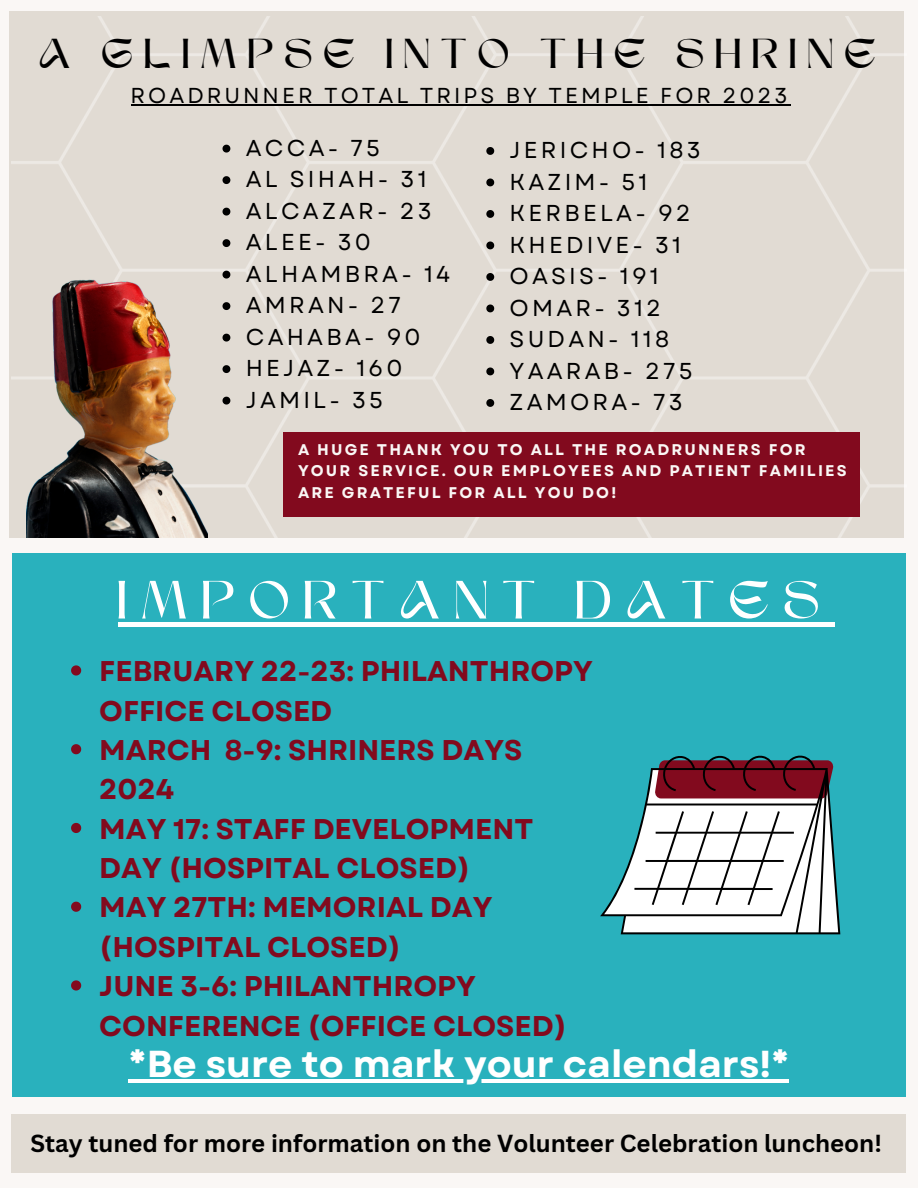
<style>
.page{position:relative;width:918px;height:1188px;background:#faf7f5}
.page>*{position:absolute;margin:0;border:0;box-sizing:border-box;transform-origin:0 0}
.t1{font:53.85px "SEGO";letter-spacing:.225em;color:#fff}
.t2{font:41.85px "SEGO";letter-spacing:.225em;color:#000}
.t3{font:700 37.5px "Garet";color:#fff}
.t4{font:700 28.5px/39.3px "Garet";color:#820a1e}
.t5{font:700 24px "Canva Sans";color:#000}
.t6{font:22.95px "Garet";letter-spacing:.14em;color:#000}
.t7{font:21.6px "Garet";letter-spacing:.14em;color:#000}
.t8{font:700 15.45px/21.3px "Garet";letter-spacing:.14em;color:#faf7f5}
</style>
<div class="page">
<div style="left:12px;top:17px;width:892px;height:520px;background:#e1dbd3"></div>
<img style="left:26px;top:254px;width:181px;height:283px">
<div style="left:283px;top:432px;width:577px;height:85px;background:#820a1e"></div>
<div style="left:12px;top:1114px;width:894px;height:59px;background:#e1dbd3"></div>
<div style="left:12px;top:553px;width:893px;height:543px;background:#29b1bd"></div>
<svg style="left:600px;top:755px;width:240px;height:179px"></svg>
<hr style="left:131px;top:104px;width:659px;height:1px;background:#000">
<svg style="left:223px;top:145px;width:7px;height:8px"></svg>
<svg style="left:223px;top:176px;width:7px;height:8px"></svg>
<svg style="left:223px;top:208px;width:7px;height:8px"></svg>
<svg style="left:223px;top:239px;width:7px;height:8px"></svg>
<svg style="left:223px;top:271px;width:7px;height:8px"></svg>
<svg style="left:223px;top:302px;width:7px;height:8px"></svg>
<svg style="left:223px;top:334px;width:7px;height:8px"></svg>
<svg style="left:223px;top:365px;width:7px;height:8px"></svg>
<svg style="left:223px;top:397px;width:7px;height:8px"></svg>
<svg style="left:486px;top:147px;width:8px;height:8px"></svg>
<svg style="left:486px;top:179px;width:8px;height:7px"></svg>
<svg style="left:486px;top:210px;width:8px;height:8px"></svg>
<svg style="left:486px;top:242px;width:8px;height:7px"></svg>
<svg style="left:486px;top:273px;width:8px;height:8px"></svg>
<svg style="left:486px;top:305px;width:8px;height:7px"></svg>
<svg style="left:486px;top:336px;width:8px;height:8px"></svg>
<svg style="left:486px;top:368px;width:8px;height:7px"></svg>
<svg style="left:486px;top:399px;width:8px;height:8px"></svg>
<hr style="left:119px;top:622px;width:716px;height:4px;background:#fff">
<svg style="left:71px;top:665px;width:10px;height:11px"></svg>
<svg style="left:71px;top:744px;width:10px;height:10px"></svg>
<svg style="left:71px;top:823px;width:10px;height:10px"></svg>
<svg style="left:71px;top:902px;width:10px;height:10px"></svg>
<svg style="left:71px;top:980px;width:10px;height:11px"></svg>
<hr style="left:129px;top:1080px;width:660px;height:3px;background:#fff">
<p class="t2" style="left:40px;top:37px;width:840px">A GLIMPSE INTO THE SHRINE</p>
<p class="t7" style="left:131px;top:80px;width:658px">ROADRUNNER TOTAL TRIPS BY TEMPLE FOR 2023</p>
<p class="t6" style="left:246px;top:131px;width:136px">ACCA- 75</p>
<h6 class="t6" style="left:246px;top:163px;width:182px">AL SIHAH- 31</h6>
<h6 class="t6" style="left:246px;top:194px;width:187px">ALCAZAR- 23</h6>
<h6 class="t6" style="left:246px;top:226px;width:127px">ALEE- 30</h6>
<h6 class="t6" style="left:246px;top:257px;width:206px">ALHAMBRA- 14</h6>
<h6 class="t6" style="left:246px;top:289px;width:157px">AMRAN- 27</h6>
<h6 class="t6" style="left:246px;top:320px;width:176px">CAHABA- 90</h6>
<h6 class="t6" style="left:246px;top:352px;width:158px">HEJAZ- 160</h6>
<h6 class="t6" style="left:246px;top:383px;width:139px">JAMIL- 35</h6>
<h6 class="t6" style="left:510px;top:134px;width:193px">JERICHO- 183</h6>
<h6 class="t6" style="left:510px;top:165px;width:139px">KAZIM- 51</h6>
<h6 class="t6" style="left:510px;top:197px;width:182px">KERBELA- 92</h6>
<h6 class="t6" style="left:510px;top:228px;width:173px">KHEDIVE- 31</h6>
<h6 class="t6" style="left:510px;top:260px;width:151px">OASIS- 191</h6>
<h6 class="t6" style="left:510px;top:291px;width:153px">OMAR- 312</h6>
<h6 class="t6" style="left:510px;top:323px;width:161px">SUDAN- 118</h6>
<h6 class="t6" style="left:510px;top:354px;width:184px">YAARAB- 275</h6>
<h6 class="t6" style="left:510px;top:386px;width:175px">ZAMORA- 73</h6>
<h6 class="t8" style="left:298px;top:439px;width:550px">A HUGE THANK YOU TO ALL THE ROADRUNNERS FOR<br>YOUR SERVICE. OUR EMPLOYEES AND PATIENT FAMILIES<br>ARE GRATEFUL FOR ALL YOU DO!</h6>
<p class="t1" style="left:119px;top:578px;width:706px">IMPORTANT DATES</p>
<h4 class="t4" style="left:99px;top:652px;width:495px">FEBRUARY 22-23: PHILANTHROPY<br>OFFICE CLOSED</h4>
<h4 class="t4" style="left:99px;top:730px;width:425px">MARCH 8-9: SHRINERS DAYS<br>2024</h4>
<h4 class="t4" style="left:99px;top:809px;width:436px">MAY 17: STAFF DEVELOPMENT<br>DAY (HOSPITAL CLOSED)</h4>
<h4 class="t4" style="left:99px;top:888px;width:395px">MAY 27TH: MEMORIAL DAY (HOSPITAL CLOSED)</h4>
<h4 class="t4" style="left:99px;top:967px;width:469px">JUNE 3-6: PHILANTHROPY<br>CONFERENCE (OFFICE CLOSED)</h4>
<p class="t3" style="left:129px;top:1037px;width:662px">*Be sure to mark your calendars!*</p>
<h2 class="t5" style="left:30px;top:1127px;width:853px">Stay tuned for more information on the Volunteer Celebration luncheon!</h2>
</div>
